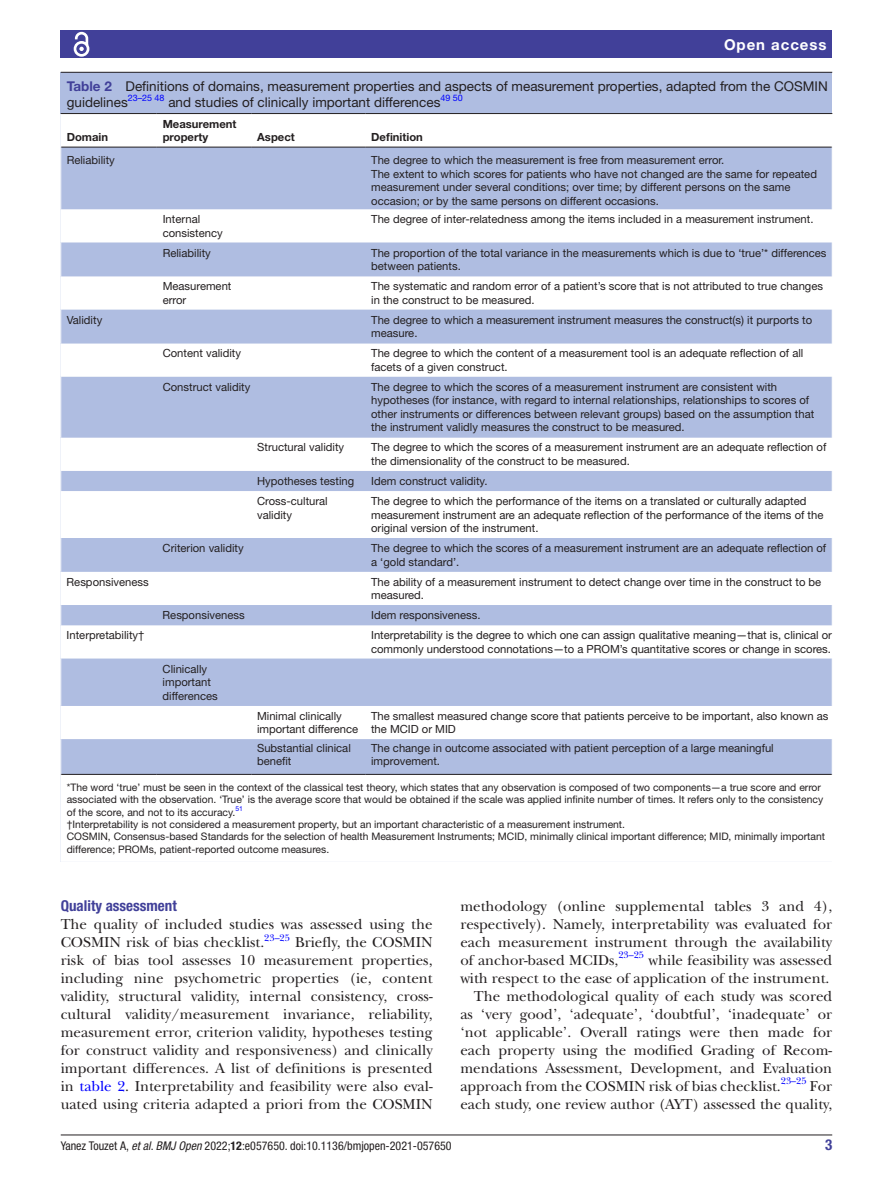
<style>
.page{position:relative;width:893px;height:1191px;background:#fff}
.page>*{position:absolute;margin:0;border:0;box-sizing:border-box;transform-origin:0 0}
.t1{font:15px/18px "New Baskerville";color:#231f20;text-align:justify}
.t2{font:700 condensed 15px "Helvetica Neue LT Std";color:#414099}
.t3{font:700 15px "Helvetica Neue LT Std";letter-spacing:.065em;color:#fff}
.t4{font:13.5px/16.5px "Helvetica Neue LT Std";color:#231f20}
.t5{font:condensed 12px "Helvetica Neue LT Std";color:#231f20}
.t6{font:11.25px/13.5px "Helvetica Neue LT Std";color:#231f20}
.t7{font:700 11.25px/13.5px "Helvetica Neue LT Std";color:#231f20}
.t8{font:10.35px/12.5px "Helvetica Neue LT Std";color:#231f20}
.t9{font:9.9px "New Baskerville";color:#00f}
.s1{font-weight:700;color:#414099}
.s2{color:#00f}
.s3{font-style:italic}
.s4{font-weight:700}
</style>
<div class="page">
<hr style="left:61px;top:1134px;width:771px;height:1px;background:#231f20">
<div style="left:61px;top:31px;width:771px;height:27px;background:#414099"></div>
<svg style="left:73px;top:31px;width:17px;height:26px"></svg>
<div style="left:61px;top:73px;width:771px;height:789px;background:#afbde1"></div>
<hr style="left:61px;top:72px;width:771px;height:1px;background:#231f20">
<div style="left:61px;top:114px;width:771px;height:748px;background:#fff"></div>
<svg style="left:61px;top:148px;width:771px;height:626px"></svg>
<hr style="left:61px;top:113px;width:96px;height:1px;background:#231f20">
<hr style="left:61px;top:147px;width:96px;height:1px;background:#231f20">
<hr style="left:157px;top:113px;width:94px;height:1px;background:#231f20">
<hr style="left:157px;top:147px;width:94px;height:1px;background:#231f20">
<hr style="left:251px;top:113px;width:114px;height:1px;background:#231f20">
<hr style="left:251px;top:147px;width:114px;height:1px;background:#231f20">
<hr style="left:365px;top:113px;width:467px;height:1px;background:#231f20">
<hr style="left:365px;top:147px;width:467px;height:1px;background:#231f20">
<hr style="left:61px;top:774px;width:96px;height:1px;background:#231f20">
<hr style="left:157px;top:774px;width:94px;height:1px;background:#231f20">
<hr style="left:251px;top:774px;width:114px;height:1px;background:#231f20">
<hr style="left:365px;top:774px;width:467px;height:1px;background:#231f20">
<svg style="left:60px;top:471px;width:1px;height:20px"></svg>
<svg style="left:60px;top:605px;width:1px;height:20px"></svg>
<hr style="left:67px;top:815px;width:765px;height:1px;background:#fff">
<hr style="left:67px;top:827px;width:765px;height:1px;background:#fff">
<hr style="left:67px;top:852px;width:765px;height:1px;background:#fff">
<h1 class="t3" style="left:724px;top:35px;width:104px">Open access</h1>
<p class="t4" style="left:67px;top:77px;width:762px"><span class="s1">Table 2</span> Definitions of domains, measurement properties and aspects of measurement properties, adapted from the COSMIN guidelines<sup>23–25</sup> <sup>48</sup> and studies of clinically important differences<sup>49</sup> <sup>50</sup></p>
<p class="t7" style="left:67px;top:130px;width:43px">Domain</p>
<p class="t7" style="left:163px;top:117px;width:75px">Measurement property</p>
<p class="t7" style="left:257px;top:130px;width:39px">Aspect</p>
<p class="t7" style="left:371px;top:130px;width:53px">Definition</p>
<p class="t6" style="left:67px;top:153px;width:50px">Reliability</p>
<p class="t6" style="left:371px;top:153px;width:447px">The degree to which the measurement is free from measurement error.<br>The extent to which scores for patients who have not changed are the same for repeated measurement under several conditions; over time; by different persons on the same occasion; or by the same persons on different occasions.</p>
<p class="t6" style="left:163px;top:212px;width:62px">Internal consistency</p>
<p class="t6" style="left:371px;top:212px;width:444px">The degree of inter-relatedness among the items included in a measurement instrument.</p>
<p class="t6" style="left:163px;top:246px;width:50px">Reliability</p>
<p class="t6" style="left:371px;top:246px;width:457px">The proportion of the total variance in the measurements which is due to ‘true’* differences between patients.</p>
<p class="t6" style="left:163px;top:279px;width:70px">Measurement error</p>
<p class="t6" style="left:371px;top:279px;width:453px">The systematic and random error of a patient’s score that is not attributed to true changes in the construct to be measured.</p>
<p class="t6" style="left:67px;top:313px;width:37px">Validity</p>
<p class="t6" style="left:371px;top:313px;width:442px">The degree to which a measurement instrument measures the construct(s) it purports to measure.</p>
<p class="t6" style="left:163px;top:346px;width:80px">Content validity</p>
<p class="t6" style="left:371px;top:346px;width:434px">The degree to which the content of a measurement tool is an adequate reflection of all facets of a given construct.</p>
<p class="t6" style="left:163px;top:380px;width:89px">Construct validity</p>
<p class="t6" style="left:371px;top:380px;width:445px">The degree to which the scores of a measurement instrument are consistent with hypotheses (for instance, with regard to internal relationships, relationships to scores of other instruments or differences between relevant groups) based on the assumption that the instrument validly measures the construct to be measured.</p>
<p class="t6" style="left:257px;top:440px;width:89px">Structural validity</p>
<p class="t6" style="left:371px;top:440px;width:457px">The degree to which the scores of a measurement instrument are an adequate reflection of the dimensionality of the construct to be measured.</p>
<p class="t6" style="left:257px;top:474px;width:99px">Hypotheses testing</p>
<p class="t6" style="left:371px;top:474px;width:118px">Idem construct validity.</p>
<p class="t6" style="left:257px;top:494px;width:72px">Cross-cultural validity</p>
<p class="t6" style="left:371px;top:494px;width:454px">The degree to which the performance of the items on a translated or culturally adapted measurement instrument are an adequate reflection of the performance of the items of the original version of the instrument.</p>
<p class="t6" style="left:163px;top:541px;width:83px">Criterion validity</p>
<p class="t6" style="left:371px;top:541px;width:457px">The degree to which the scores of a measurement instrument are an adequate reflection of a ‘gold standard’.</p>
<p class="t6" style="left:67px;top:575px;width:84px">Responsiveness</p>
<p class="t6" style="left:371px;top:575px;width:452px">The ability of a measurement instrument to detect change over time in the construct to be measured.</p>
<p class="t6" style="left:163px;top:608px;width:84px">Responsiveness</p>
<p class="t6" style="left:371px;top:608px;width:111px">Idem responsiveness.</p>
<p class="t6" style="left:67px;top:628px;width:79px">Interpretability†</p>
<p class="t6" style="left:371px;top:628px;width:462px">Interpretability is the degree to which one can assign qualitative meaning—that is, clinical or commonly understood connotations—to a PROM’s quantitative scores or change in scores.</p>
<p class="t6" style="left:163px;top:662px;width:57px">Clinically important differences</p>
<p class="t6" style="left:257px;top:709px;width:103px">Minimal clinically important difference</p>
<p class="t6" style="left:371px;top:709px;width:459px">The smallest measured change score that patients perceive to be important, also known as the MCID or MID</p>
<p class="t6" style="left:257px;top:741px;width:95px">Substantial clinical benefit</p>
<p class="t6" style="left:371px;top:741px;width:404px">The change in outcome associated with patient perception of a large meaningful improvement.</p>
<p class="t8" style="left:67px;top:780px;width:760px">*The word ‘true’ must be seen in the context of the classical test theory, which states that any observation is composed of two components—a true score and error associated with the observation. ‘True’ is the average score that would be obtained if the scale was applied infinite number of times. It refers only to the consistency of the score, and not to its accuracy.<sup>51<br></sup>†Interpretability is not considered a measurement property, but an important characteristic of a measurement instrument.<br>COSMIN, Consensus-based Standards for the selection of health Measurement Instruments; MCID, minimally clinical important difference; MID, minimally important difference; PROMs, patient‐reported outcome measures.</p>
<h1 class="t2" style="left:61px;top:897px;width:118px">Quality assessment</h1>
<h1 class="t1" style="left:61px;top:915px;width:373px">The quality of included studies was assessed using the<br>COSMIN risk of bias checklist.</h1>
<p class="t9" style="left:264px;top:931px;width:27px">23–25</p>
<p class="t1" style="left:61px;top:933px;width:373px;text-indent:234px">Briefly, the COSMIN risk of bias tool assesses 10 measurement properties, including nine psychometric properties (ie, content validity, structural validity, internal consistency, cross&shy;cultural validity/measurement invariance, reliability, measurement error, criterion validity, hypotheses testing for construct validity and responsiveness) and clinically important differences. A list of definitions is presented in <span class="s2">table 2</span>. Interpretability and feasibility were also eval&shy;uated using criteria adapted a priori from the COSMIN</p>
<h1 class="t1" style="left:460px;top:897px;width:373px">methodology (online supplemental tables 3 and 4), respectively). Namely, interpretability was evaluated for each measurement instrument through the availability of anchor-based MCIDs,</h1>
<p class="t9" style="left:618px;top:949px;width:27px">23–25</p>
<p class="t1" style="left:460px;top:951px;width:373px;text-align:right">while feasibility was assessed<br>with respect to the ease of application of the instrument.<br>The methodological quality of each study was scored as ‘very good’, ‘adequate’, ‘doubtful’, ‘inadequate’ or ‘not applicable’. Overall ratings were then made for each property using the modified Grading of Recom&shy;mendations Assessment, Development, and Evaluation approach from the COSMIN risk of bias checklist.<sup>23–25</sup> For each study, one review author (AYT) assessed the quality,</p>
<p class="t5" style="left:61px;top:1138px;width:392px">Yanez Touzet A, <span class="s3">et al</span>. <span class="s3">BMJ Open</span> 2022;<span class="s4">12</span>:e057650. doi:10.1136/bmjopen-2021-057650</p>
<h1 class="t2" style="left:825px;top:1135px;width:9px">3</h1>
</div>
